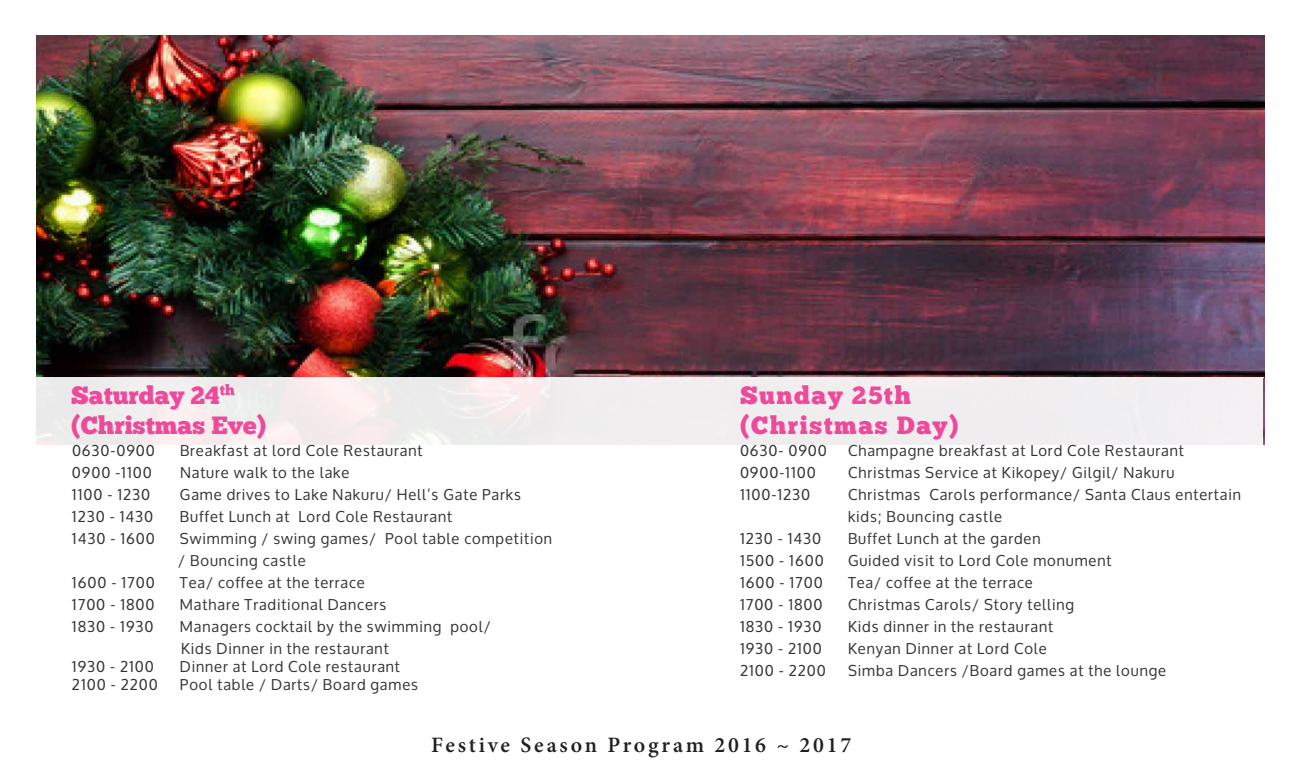
<style>
.page{position:relative;width:1300px;height:768px;background:#fff}
.page>*{position:absolute;margin:0;border:0;box-sizing:border-box;transform-origin:0 0}
.t1{font:25px/30px "Chunk Five";color:#ee4a9a}
.t2{font:25px/30px "Chunk Five";letter-spacing:.06em;color:#ee4a9a}
.t3{font:600 22px "Minion Pro";letter-spacing:.125em;color:#221f20}
.t4{font:15px/22px "Oxygen";letter-spacing:.06em;color:#333}
</style>
<div class="page">
<img style="left:36px;top:36px;width:1228px;height:409px">
<div style="left:36px;top:378px;width:1227px;height:384px;background:linear-gradient(to bottom,#f7f4f5,#fff)"></div>
<hr style="left:36px;top:377px;width:1228px;height:1px;background:#fff">
<h1 class="t1" style="left:71px;top:380px;width:197px">Saturday 24<sup>th </sup>(Christmas Eve)</h1>
<p class="t4" style="left:72px;top:440px;width:84px">0630-0900</p>
<p class="t4" style="left:180px;top:440px;width:244px">Breakfast at lord Cole Restaurant</p>
<p class="t4" style="left:72px;top:462px;width:81px">0900 -1100</p>
<p class="t4" style="left:180px;top:462px;width:171px">Nature walk to the lake</p>
<p class="t4" style="left:72px;top:484px;width:80px">1100 - 1230</p>
<p class="t4" style="left:180px;top:484px;width:342px">Game drives to Lake Nakuru/ Hell’s Gate Parks</p>
<p class="t4" style="left:72px;top:506px;width:83px">1230 - 1430</p>
<p class="t4" style="left:180px;top:506px;width:274px">Buffet Lunch at Lord Cole Restaurant</p>
<p class="t4" style="left:72px;top:528px;width:84px">1430 - 1600</p>
<p class="t4" style="left:178px;top:528px;width:375px">Swimming / swing games/ Pool table competition / Bouncing castle</p>
<p class="t4" style="left:72px;top:572px;width:84px">1600 - 1700</p>
<p class="t4" style="left:180px;top:572px;width:186px">Tea/ coffee at the terrace</p>
<p class="t4" style="left:72px;top:594px;width:84px">1700 - 1800</p>
<p class="t4" style="left:180px;top:594px;width:208px">Mathare Traditional Dancers</p>
<p class="t4" style="left:72px;top:616px;width:83px">1830 - 1930</p>
<p class="t4" style="left:180px;top:616px;width:312px">Managers cocktail by the swimming pool/<br>Kids Dinner in the restaurant</p>
<p class="t4" style="left:72px;top:656px;width:84px">1930 - 2100</p>
<p class="t4" style="left:180px;top:656px;width:222px">Dinner at Lord Cole restaurant</p>
<p class="t4" style="left:72px;top:674px;width:87px">2100 - 2200</p>
<p class="t4" style="left:180px;top:674px;width:240px">Pool table / Darts/ Board games</p>
<h1 class="t2" style="left:740px;top:380px;width:220px">Sunday 25th (Christmas Day)</h1>
<p class="t4" style="left:740px;top:440px;width:89px">0630- 0900</p>
<p class="t4" style="left:848px;top:440px;width:337px">Champagne breakfast at Lord Cole Restaurant</p>
<p class="t4" style="left:740px;top:462px;width:77px">0900-1100</p>
<p class="t4" style="left:848px;top:462px;width:328px">Christmas Service at Kikopey/ Gilgil/ Nakuru</p>
<p class="t4" style="left:740px;top:484px;width:72px">1100-1230</p>
<p class="t4" style="left:848px;top:484px;width:394px">Christmas Carols performance/ Santa Claus entertain kids; Bouncing castle</p>
<p class="t4" style="left:740px;top:528px;width:83px">1230 - 1430</p>
<p class="t4" style="left:848px;top:528px;width:194px">Buffet Lunch at the garden</p>
<p class="t4" style="left:740px;top:550px;width:85px">1500 - 1600</p>
<p class="t4" style="left:848px;top:550px;width:265px">Guided visit to Lord Cole monument</p>
<p class="t4" style="left:740px;top:572px;width:84px">1600 - 1700</p>
<p class="t4" style="left:848px;top:572px;width:186px">Tea/ coffee at the terrace</p>
<p class="t4" style="left:740px;top:594px;width:84px">1700 - 1800</p>
<p class="t4" style="left:848px;top:594px;width:227px">Christmas Carols/ Story telling</p>
<p class="t4" style="left:740px;top:616px;width:83px">1830 - 1930</p>
<p class="t4" style="left:848px;top:616px;width:207px">Kids dinner in the restaurant</p>
<p class="t4" style="left:740px;top:638px;width:84px">1930 - 2100</p>
<p class="t4" style="left:848px;top:638px;width:200px">Kenyan Dinner at Lord Cole</p>
<p class="t4" style="left:740px;top:660px;width:87px">2100 - 2200</p>
<p class="t4" style="left:848px;top:660px;width:320px">Simba Dancers /Board games at the lounge</p>
<h2 class="t3" style="left:431px;top:730px;width:422px">Festive Season Program 2016 ~ 2017</h2>
</div>
